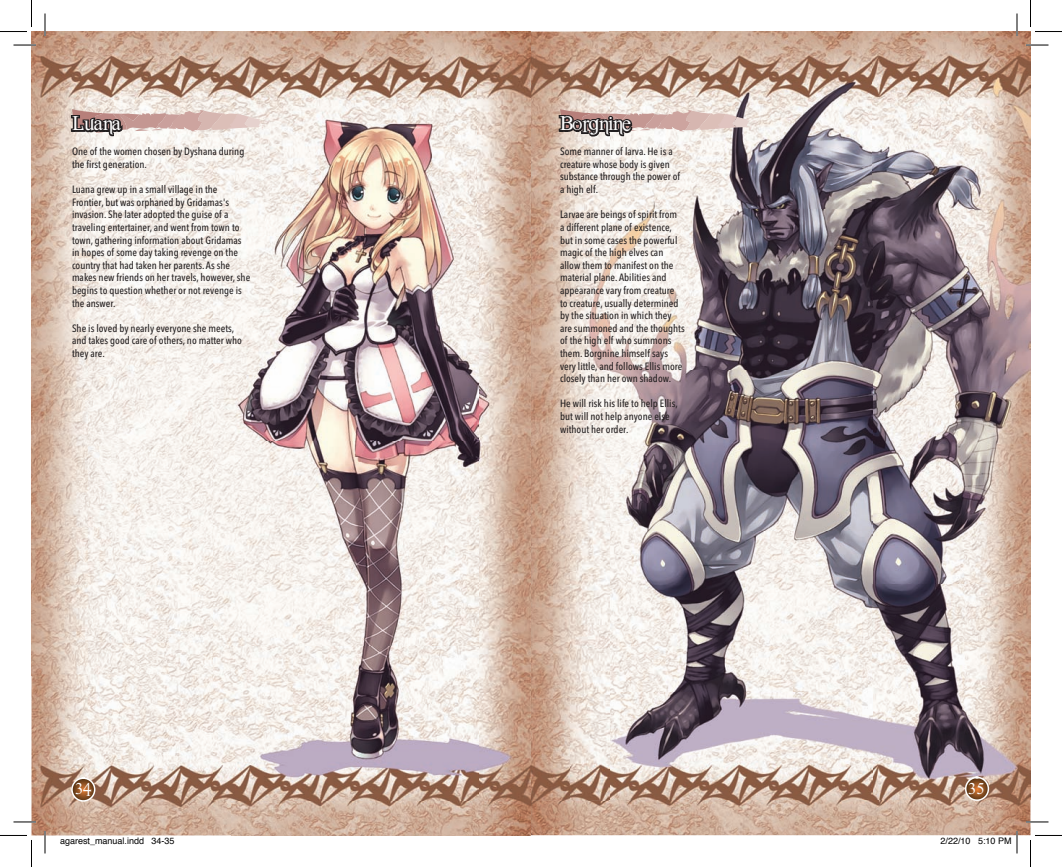
<style>
.page{position:relative;width:1062px;height:867px;background:#fff}
.page>*{position:absolute;margin:0;border:0;box-sizing:border-box;transform-origin:0 0}
.t1{font:21px "Romance Fatal Serif";color:#fff}
.t2{font:16.5px "Romance Fatal Serif";color:#fff}
.t3{font:500 condensed 10.5px/12.6px "Avenir Next LT Pro";color:#231f20}
.t4{font:9px "Helvetica";color:#000}
</style>
<div class="page">
<img style="left:32px;top:32px;width:181px;height:642px">
<img style="left:32px;top:674px;width:199px;height:161px">
<img style="left:231px;top:799px;width:799px;height:36px">
<img style="left:609px;top:32px;width:421px;height:17px">
<img style="left:213px;top:32px;width:396px;height:768px">
<img style="left:571px;top:49px;width:459px;height:750px">
<svg style="left:71px;top:776px;width:25px;height:26px"></svg>
<svg style="left:964px;top:775px;width:26px;height:26px"></svg>
<svg style="left:69px;top:109px;width:202px;height:27px"></svg>
<svg style="left:557px;top:109px;width:202px;height:29px;background:#bca9a5"></svg>
<hr style="left:14px;top:44px;width:22px;height:2px;background:#fff">
<hr style="left:1026px;top:44px;width:22px;height:2px;background:#fff">
<hr style="left:14px;top:820px;width:22px;height:2px;background:#fff">
<hr style="left:1026px;top:820px;width:22px;height:2px;background:#fff">
<hr style="left:44px;top:14px;width:2px;height:22px;background:#fff">
<hr style="left:44px;top:830px;width:2px;height:23px;background:#fff">
<hr style="left:1016px;top:14px;width:2px;height:22px;background:#fff">
<svg style="left:14px;top:45px;width:22px;height:1px"></svg>
<svg style="left:1026px;top:45px;width:22px;height:1px"></svg>
<svg style="left:14px;top:821px;width:22px;height:1px"></svg>
<svg style="left:1026px;top:821px;width:22px;height:1px"></svg>
<svg style="left:45px;top:14px;width:1px;height:22px"></svg>
<svg style="left:45px;top:830px;width:1px;height:23px"></svg>
<svg style="left:1017px;top:14px;width:1px;height:22px"></svg>
<svg style="left:0;top:0;width:32px;height:32px"></svg>
<svg style="left:0;top:834px;width:32px;height:32px"></svg>
<svg style="left:1030px;top:0;width:32px;height:32px"></svg>
<svg style="left:1030px;top:834px;width:32px;height:32px"></svg>
<svg style="left:978px;top:830px;width:40px;height:23px"></svg>
<h1 class="t1" style="left:72px;top:111px;width:51px">Luana</h1>
<h1 class="t1" style="left:560px;top:111px;width:72px">Borgnine</h1>
<p class="t3" style="left:72px;top:145px;width:174px">One of the women chosen by Dyshana during the first generation.</p>
<p class="t3" style="left:72px;top:183px;width:180px">Luana grew up in a small village in the Frontier, but was orphaned by Gridamas's invasion. She later adopted the guise of a traveling entertainer, and went from town to town, gathering information about Gridamas in hopes of some day taking revenge on the country that had taken her parents. As she makes new friends on her travels, however, she begins to question whether or not revenge is the answer.</p>
<p class="t3" style="left:72px;top:322px;width:171px">She is loved by nearly everyone she meets, and takes good care of others, no matter who they are.</p>
<p class="t3" style="left:560px;top:145px;width:122px">Some manner of larva. He is a creature whose body is given substance through the power of a high elf.</p>
<p class="t3" style="left:560px;top:208px;width:126px">Larvae are beings of spirit from<br>a different plane of existence, but in some cases the powerful magic of the high elves can allow them to manifest on the material plane. Abilities and appearance vary from creature<br>to creature, usually determined by the situation in which they are summoned and the thoughts of the high elf who summons them. Borgnine himself says very little, and follows Ellis more closely than her own shadow.</p>
<p class="t3" style="left:560px;top:397px;width:119px">He will risk his life to help Ellis, but will not help anyone else without her order.</p>
<h2 class="t2" style="left:75px;top:778px;width:18px">34</h2>
<h2 class="t2" style="left:968px;top:778px;width:18px">35</h2>
<p class="t4" style="left:60px;top:834px;width:116px">agarest_manual.indd 34-35</p>
<p class="t4" style="left:940px;top:834px;width:73px">2/22/10 5:10 PM</p>
</div>
